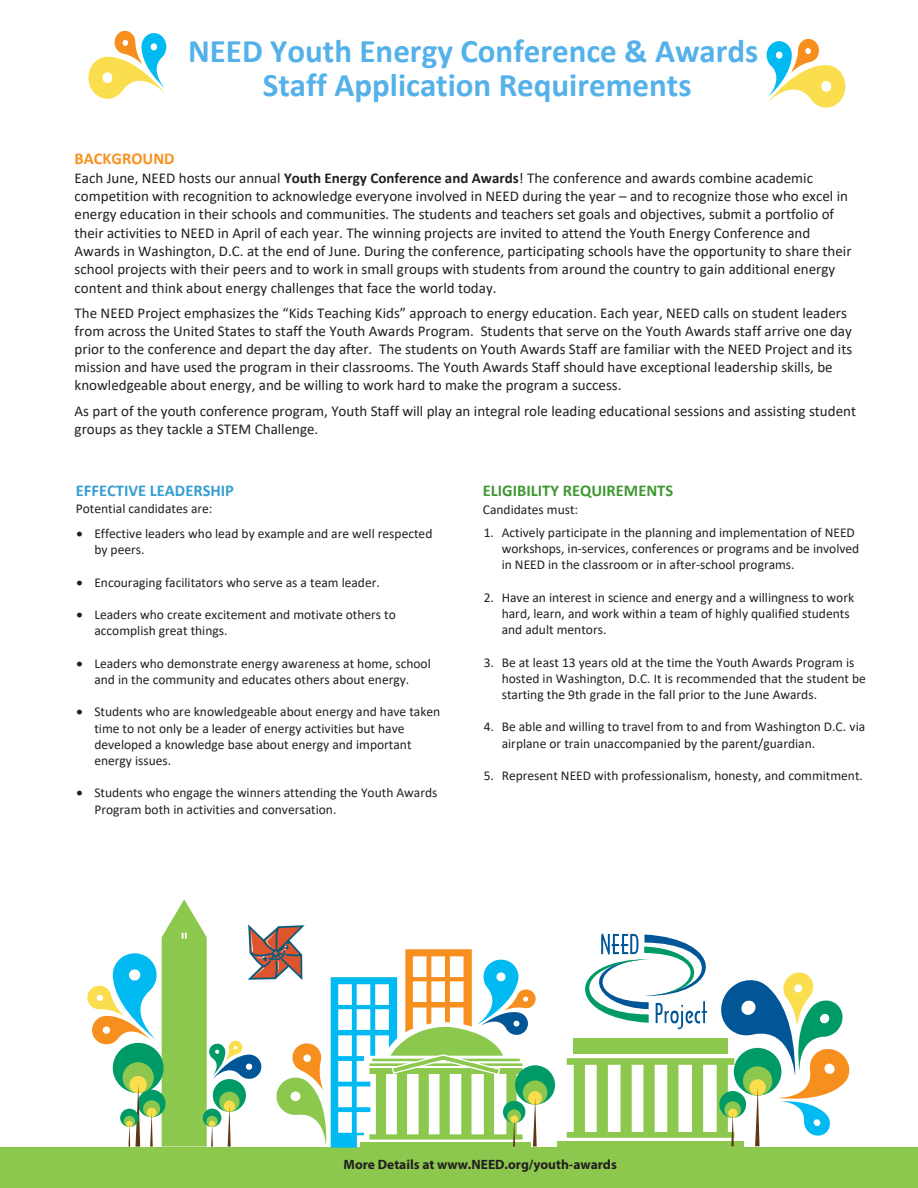
<style>
.page{position:relative;width:918px;height:1188px;background:#fff}
.page>*{position:absolute;margin:0;border:0;box-sizing:border-box;transform-origin:0 0}
.t1{font:700 33px/33.9px "Calibri";color:#54b1e9;text-align:center}
.t2{font:700 16.5px "Calibri";color:#3f9832}
.t3{font:700 16.5px "Calibri";color:#359ed0}
.t4{font:700 16.5px "Calibri";color:#f7911e}
.t5{font:15px/18.3px "Calibri";color:#231f20}
.t6{font:13.5px/16.2px "Calibri";color:#231f20}
.t7{font:700 13.5px "Myriad Pro";color:#231f20}
.s1{font-weight:700}
</style>
<div class="page">
<svg style="left:766px;top:38px;width:80px;height:70px"></svg>
<svg style="left:88px;top:30px;width:79px;height:69px"></svg>
<div style="left:0;top:1148px;width:918px;height:40px;background:#8cc74e"></div>
<div style="left:515px;top:1065px;width:40px;height:40px;background:#009a67;border-radius:50%"></div>
<div style="left:523px;top:1080px;width:24px;height:25px;background:#8cc74e;border-radius:50%"></div>
<div style="left:528px;top:1091px;width:14px;height:14px;background:#fade4d;border-radius:50%"></div>
<div style="left:557px;top:1141px;width:187px;height:6px;background:#8cc74e"></div>
<svg style="left:86px;top:899px;width:451px;height:249px"></svg>
<svg style="left:567px;top:933px;width:283px;height:213px"></svg>
<p class="t1" style="left:188px;top:33px;width:572px">NEED Youth Energy Conference &amp; Awards<br>Staff Application Requirements</p>
<p class="t4" style="left:75px;top:147px;width:102px">BACKGROUND</p>
<p class="t5" style="left:75px;top:168px;width:779px">Each June, NEED hosts our annual <span class="s1">Youth Energy Conference and Awards</span>! The conference and awards combine academic competition with recognition to acknowledge everyone involved in NEED during the year – and to recognize those who excel in energy education in their schools and communities. The students and teachers set goals and objectives, submit a portfolio of their activities to NEED in April of each year. The winning projects are invited to attend the Youth Energy Conference and Awards in Washington, D.C. at the end of June. During the conference, participating schools have the opportunity to share their school projects with their peers and to work in small groups with students from around the country to gain additional energy content and think about energy challenges that face the world today.</p>
<p class="t5" style="left:75px;top:304px;width:779px">The NEED Project emphasizes the “Kids Teaching Kids” approach to energy education. Each year, NEED calls on student leaders from across the United States to staff the Youth Awards Program. Students that serve on the Youth Awards staff arrive one day prior to the conference and depart the day after. The students on Youth Awards Staff are familiar with the NEED Project and its mission and have used the program in their classrooms. The Youth Awards Staff should have exceptional leadership skills, be knowledgeable about energy, and be willing to work hard to make the program a success.</p>
<p class="t5" style="left:75px;top:401px;width:783px">As part of the youth conference program, Youth Staff will play an integral role leading educational sessions and assisting student groups as they tackle a STEM Challenge.</p>
<p class="t3" style="left:76px;top:479px;width:160px">EFFECTIVE LEADERSHIP</p>
<p class="t6" style="left:76px;top:500px;width:138px">Potential candidates are:</p>
<p class="t6" style="left:94px;top:525px;width:340px;text-indent:-18px">• Effective leaders who lead by example and are well respected by peers.</p>
<p class="t6" style="left:76px;top:574px;width:305px">• Encouraging facilitators who serve as a team leader.</p>
<p class="t6" style="left:94px;top:606px;width:303px;text-indent:-18px">• Leaders who create excitement and motivate others to accomplish great things.</p>
<p class="t6" style="left:76px;top:655px;width:356px;text-align:center">• Leaders who demonstrate energy awareness at home, school and in the community and educates others about energy.</p>
<p class="t6" style="left:94px;top:704px;width:347px;text-indent:-18px">• Students who are knowledgeable about energy and have taken time to not only be a leader of energy activities but have developed a knowledge base about energy and important energy issues.</p>
<p class="t6" style="left:94px;top:785px;width:345px;text-indent:-18px">• Students who engage the winners attending the Youth Awards<br>Program both in activities and conversation.</p>
<p class="t2" style="left:483px;top:479px;width:192px">ELIGIBILITY REQUIREMENTS</p>
<p class="t6" style="left:483px;top:501px;width:97px">Candidates must:</p>
<p class="t6" style="left:502px;top:524px;width:359px;text-indent:-18px">1. Actively participate in the planning and implementation of NEED workshops, in-services, conferences or programs and be involved in NEED in the classroom or in after-school programs.</p>
<p class="t6" style="left:502px;top:589px;width:354px;text-indent:-18px">2. Have an interest in science and energy and a willingness to work hard, learn, and work within a team of highly qualified students and adult mentors.</p>
<p class="t6" style="left:502px;top:654px;width:366px;text-indent:-18px">3. Be at least 13 years old at the time the Youth Awards Program is hosted in Washington, D.C. It is recommended that the student be starting the 9th grade in the fall prior to the June Awards.</p>
<p class="t6" style="left:502px;top:718px;width:365px;text-indent:-18px">4. Be able and willing to travel from to and from Washington D.C. via airplane or train unaccompanied by the parent/guardian.</p>
<p class="t6" style="left:484px;top:767px;width:381px">5. Represent NEED with professionalism, honesty, and commitment.</p>
<p class="t7" style="left:344px;top:1156px;width:275px">More Details at www.NEED.org/youth-awards</p>
</div>
